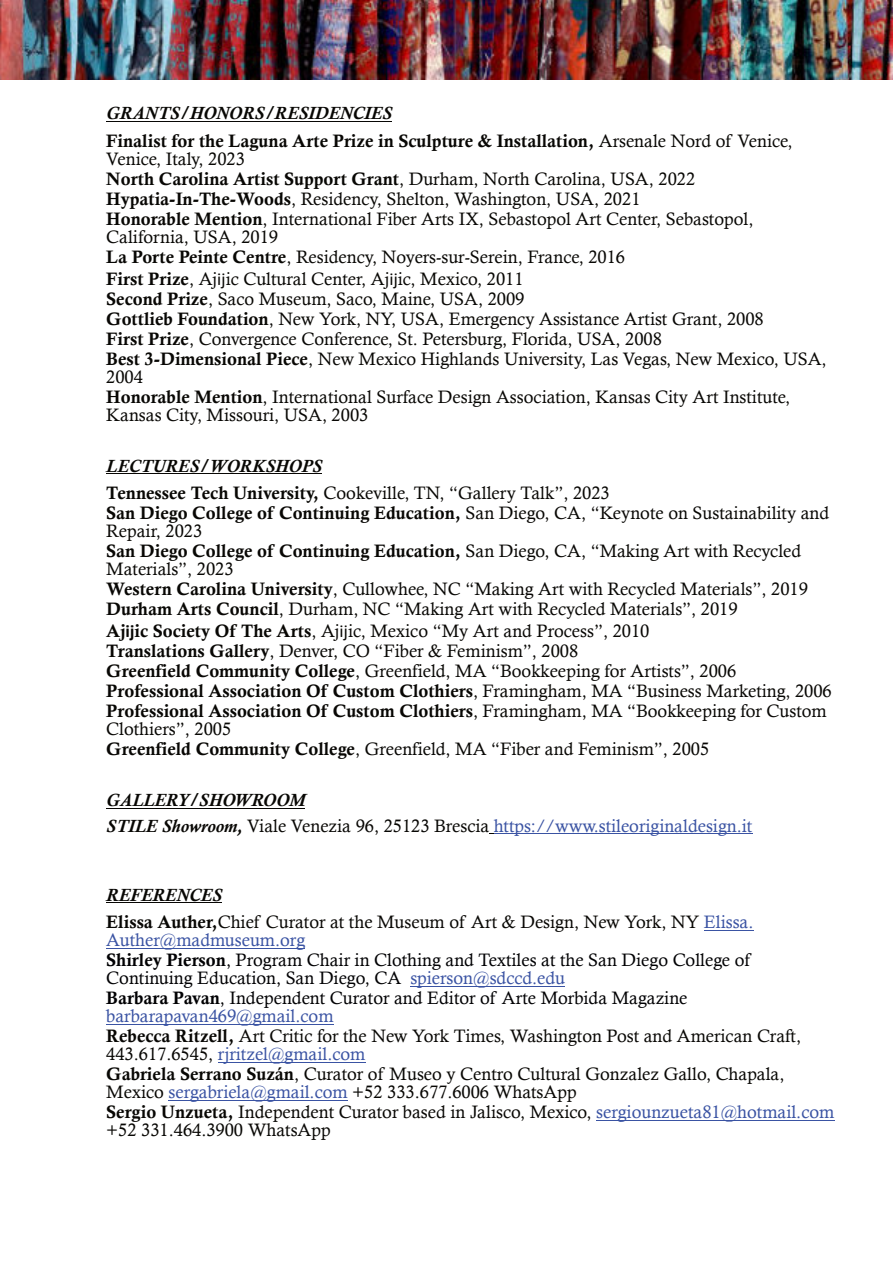
<style>
.page{position:relative;width:893px;height:1263px;background:#fff}
.page>*{position:absolute;margin:0;border:0;box-sizing:border-box;transform-origin:0 0}
.t1{font:18px/20px "Calisto";color:#080704}
.t2{font:18px/20px "Calis MT Bol";color:#080704}
.t3{font:18px/20px "Calisto";color:#000003}
.t4{font:18px/25.5px "Calisto";color:#3a53a3}
.t5{font:italic 700 18px "Calisto";color:#080704}
.s1{font-family:"Calisto"}
.s2{font-family:"Calis MT Bol"}
.s3{font-family:"Calibri"}
.s4{font-weight:700;font-style:italic}
.s5{font-family:"Calibri";font-weight:700}
.s6{font-weight:700;font-style:italic;color:#080704}
.s7{color:#080704}
.s8{color:#3a53a3}
</style>
<div class="page">
<img style="left:0;top:0;width:893px;height:79px">
<hr style="left:106px;top:121px;width:286px;height:1px;background:#080704">
<hr style="left:106px;top:473px;width:216px;height:1px;background:#080704">
<hr style="left:106px;top:808px;width:199px;height:1px;background:#080704">
<hr style="left:494px;top:833px;width:258px;height:1px;background:#3a53a3">
<hr style="left:106px;top:902px;width:116px;height:1px;background:#080704">
<hr style="left:704px;top:930px;width:49px;height:1px;background:#3a53a3">
<hr style="left:106px;top:948px;width:199px;height:1px;background:#3a53a3">
<hr style="left:410px;top:986px;width:155px;height:1px;background:#3a53a3">
<hr style="left:106px;top:1024px;width:228px;height:1px;background:#3a53a3">
<hr style="left:218px;top:1062px;width:147px;height:1px;background:#3a53a3">
<hr style="left:169px;top:1100px;width:179px;height:1px;background:#3a53a3">
<hr style="left:596px;top:1120px;width:238px;height:1px;background:#3a53a3">
<p class="t5" style="left:106px;top:106px;width:287px">GRANTS/HONORS/RESIDENCIES</p>
<p class="t2" style="left:106px;top:132px;width:688px">Finalist for the Laguna Arte Prize in Sculpture &amp; Installation, <span class="s1">Arsenale Nord of Venice,</span></p>
<p class="t1" style="left:106px;top:150px;width:140px">Venice, Italy, 2023</p>
<p class="t2" style="left:106px;top:170px;width:590px">North Carolina Artist Support Grant<span class="s1">, Durham, North Carolina, USA, 2022</span></p>
<p class="t1" style="left:106px;top:190px;width:649px"><span class="s2">Hypatia-In-The-Woods</span>, Residency, Shelton, Washington, USA, 2021<br><span class="s2">Honorable Mention</span>, International Fiber Arts IX, Sebastopol Art Center, Sebastopol,</p>
<p class="t1" style="left:106px;top:228px;width:520px">California, USA, 2019<br><span class="s2">La Porte Peinte Centre</span>, Residency, Noyers-sur-Serein, France, 2016</p>
<p class="t1" style="left:106px;top:270px;width:722px"><span class="s2">First Prize</span>, Aj<span class="s3">ĳ</span>ic Cultural Center, Aj<span class="s3">ĳ</span>ic, Mexico, 2011<br><span class="s2">Second Prize</span>, Saco Museum, Saco, Maine, USA, 2009<br><span class="s2">Gottlieb Foundation</span>, New York, NY, USA, Emergency Assistance Artist Grant, 2008<br><span class="s2">First Prize</span>, Convergence Conference, St. Petersburg, Florida, USA, 2008<br><span class="s2">Best 3-Dimensional Piece</span>, New Mexico Highlands University, Las Vegas, New Mexico, USA,</p>
<p class="t1" style="left:106px;top:368px;width:685px">2004<br><span class="s2">Honorable Mention</span>, International Surface Design Association, Kansas City Art Institute,</p>
<p class="t1" style="left:106px;top:406px;width:264px">Kansas City, Missouri, USA, 2003</p>
<p class="t1" style="left:106px;top:453px;width:505px;line-height:27.5px"><span class="s4">LECTURES/WORKSHOPS<br></span><span class="s2">Tennessee Tech University,</span> Cookeville, TN, “Gallery Talk”, 2023</p>
<p class="t1" style="left:106px;top:506px;width:724px;line-height:18px"><span class="s2">San Diego College of Continuing Education,</span> San Diego, CA, “Keynote on Sustainability and<br>Repair, 2023</p>
<p class="t2" style="left:106px;top:543px;width:696px">San Diego College of Continuing Education, <span class="s1">San Diego, CA, “Making Art with Recycled</span></p>
<p class="t1" style="left:106px;top:561px;width:703px">Materials”, 2023<br><span class="s2">Western Carolina University</span>, Cullowhee, NC “Making Art with Recycled Materials”, 2019<br><span class="s2">Durham Arts Council</span>, Durham, NC “Making Art with Recycled Materials”, 2019</p>
<p class="t1" style="left:106px;top:623px;width:631px"><span class="s2">Aj</span><span class="s5">ĳ</span><span class="s2">ic Society Of The Arts</span>, Aj<span class="s3">ĳ</span>ic, Mexico “My Art and Process”, 2010<br><span class="s2">Translations Gallery</span>, Denver, CO “Fiber &amp; Feminism”, 2008<br><span class="s2">Greenfield Community College</span>, Greenfield, MA “Bookkeeping for Artists”, 2006</p>
<p class="t2" style="left:106px;top:683px;width:727px">Professional Association Of Custom Clothiers<span class="s1">, Framingham, MA “Business Marketing, 2006<br></span>Professional Association Of Custom Clothiers<span class="s1">, Framingham, MA “Bookkeeping for Custom</span></p>
<p class="t1" style="left:106px;top:721px;width:604px">Clothiers”, 2005<br><span class="s2">Greenfield Community College</span>, Greenfield, MA “Fiber and Feminism”, 2005</p>
<p class="t4" style="left:106px;top:789px;width:647px"><span class="s6">GALLERY/SHOWROOM<br>STILE Showroom,</span> <span class="s7">Viale Venezia 96, 25123 Brescia</span> https://www.stileoriginaldesign.it</p>
<p class="t1" style="left:106px;top:882px;width:649px;line-height:27.5px"><span class="s4">REFERENCES<br></span><span class="s2">Elissa Auther,</span>Chief Curator at the Museum of Art &amp; Design, New York, NY <span class="s8">Elissa.</span></p>
<p class="t3" style="left:106px;top:932px;width:645px"><span class="s8">Auther@madmuseum.org<br></span><span class="s2">Shirley Pierson</span>, Program Chair in Clothing and Textiles at the San Diego College of</p>
<p class="t3" style="left:106px;top:970px;width:583px">Continuing Education, San Diego, CA <span class="s8">spierson@sdccd.edu<br></span><span class="s2">Barbara Pavan</span>, Independent Curator and Editor of Arte Morbida Magazine</p>
<p class="t1" style="left:106px;top:1008px;width:696px"><span class="s8">barbarapavan469@gmail.com<br></span><span class="s2">Rebecca Ritzell,</span> Art Critic for the New York Times, Washington Post and American Craft,</p>
<p class="t1" style="left:106px;top:1046px;width:680px">443.617.6545, <span class="s8">rjritzel@gmail.com<br></span><span class="s2">Gabriela Serrano Suzán</span>, Curator of Museo y Centro Cultural Gonzalez Gallo, Chapala,</p>
<p class="t1" style="left:106px;top:1084px;width:729px">Mexico <span class="s8">sergabriela@gmail.com</span> +52 333.677.6006 WhatsApp<br><span class="s2">Sergio Unzueta,</span> Independent Curator based in Jalisco, Mexico, <span class="s8">sergiounzueta81@hotmail.com</span></p>
<p class="t1" style="left:106px;top:1122px;width:226px">+52 331.464.3900 WhatsApp</p>
</div>
